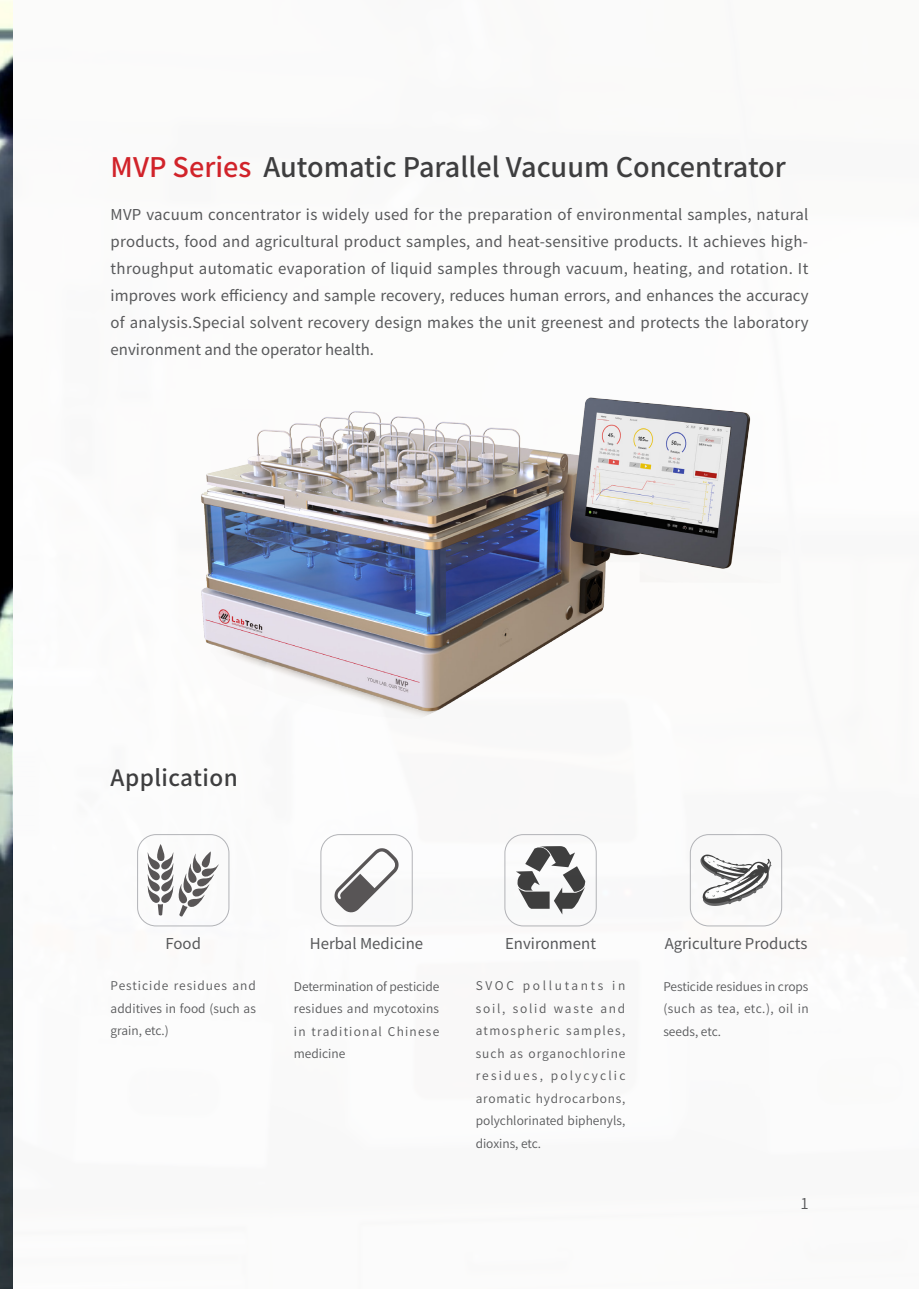
<style>
.page{position:relative;width:919px;height:1289px;background:#fff}
.page>*{position:absolute;margin:0;border:0;box-sizing:border-box;transform-origin:0 0}
.产品型号{font:500 27px "Source Han Sans CN";color:#3e3e3f}
.标题A{font:500 22.5px "Source Han Sans CN";letter-spacing:.02em;color:#3e3e3f}
.正文{font:15px/27px "Source Han Sans CN";color:#57585a;text-align:justify}
.正文-2{font:15px "Source Han Sans CN";color:#57585a}
.正文-3{font:12px/22.5px "Source Han Sans CN";letter-spacing:.005em;color:#57585a;text-align:justify}
.s1{color:#d1232a}
</style>
<div class="page">
<img style="left:0;top:0;width:783px;height:927px">
<svg style="left:0;top:693px;width:13px;height:595px;background:#495456"></svg>
<div style="left:504px;top:834px;width:92px;height:92px;border:1px solid #b2b3b7;border-radius:18px"></div>
<div style="left:137px;top:834px;width:92px;height:92px;border:1px solid #b2b3b7;border-radius:18px"></div>
<div style="left:690px;top:834px;width:92px;height:92px;border:1px solid #b2b3b7;border-radius:18px"></div>
<div style="left:320px;top:834px;width:92px;height:92px;border:1px solid #b2b3b7;border-radius:18px"></div>
<svg style="left:334px;top:847px;width:65px;height:66px"></svg>
<svg style="left:516px;top:844px;width:70px;height:70px"></svg>
<svg style="left:700px;top:854px;width:71px;height:52px"></svg>
<svg style="left:147px;top:844px;width:72px;height:73px"></svg>
<img style="left:122px;top:388px;width:658px;height:341px">
<p class="产品型号" style="left:111px;top:152px;width:676px"><span class="s1">MVP Series</span> Automatic Parallel Vacuum Concentrator</p>
<p class="正文" style="left:111px;top:201px;width:699px">MVP vacuum concentrator is widely used for the preparation of environmental samples, natural products, food and agricultural product samples, and heat-sensitive products. It achieves high&shy;throughput automatic evaporation of liquid samples through vacuum, heating, and rotation. It improves work efficiency and sample recovery, reduces human errors, and enhances the accuracy of analysis.Special solvent recovery design makes the unit greenest and protects the laboratory environment and the operator health.</p>
<p class="标题A" style="left:111px;top:764px;width:129px">Application</p>
<p class="正文" style="left:165px;top:930px;width:37px">Food</p>
<p class="正文" style="left:310px;top:930px;width:115px">Herbal Medicine</p>
<p class="正文" style="left:505px;top:930px;width:92px">Environment</p>
<p class="正文" style="left:664px;top:930px;width:144px">Agriculture Products</p>
<p class="正文-3" style="left:475px;top:974px;width:151px">SVOC pollutants in soil, solid waste and atmospheric samples, such as organochlorine residues, polycyclic aromatic hydrocarbons, polychlorinated biphenyls, dioxins, etc.</p>
<p class="正文-3" style="left:111px;top:974px;width:147px">Pesticide residues and additives in food (such as grain, etc.)</p>
<p class="正文-3" style="left:663px;top:975px;width:147px">Pesticide residues in crops (such as tea, etc.), oil in seeds, etc.</p>
<p class="正文-3" style="left:294px;top:975px;width:147px">Determination of pesticide residues and mycotoxins in traditional Chinese medicine</p>
<p class="正文-2" style="left:800px;top:1194px;width:10px">1</p>
</div>
